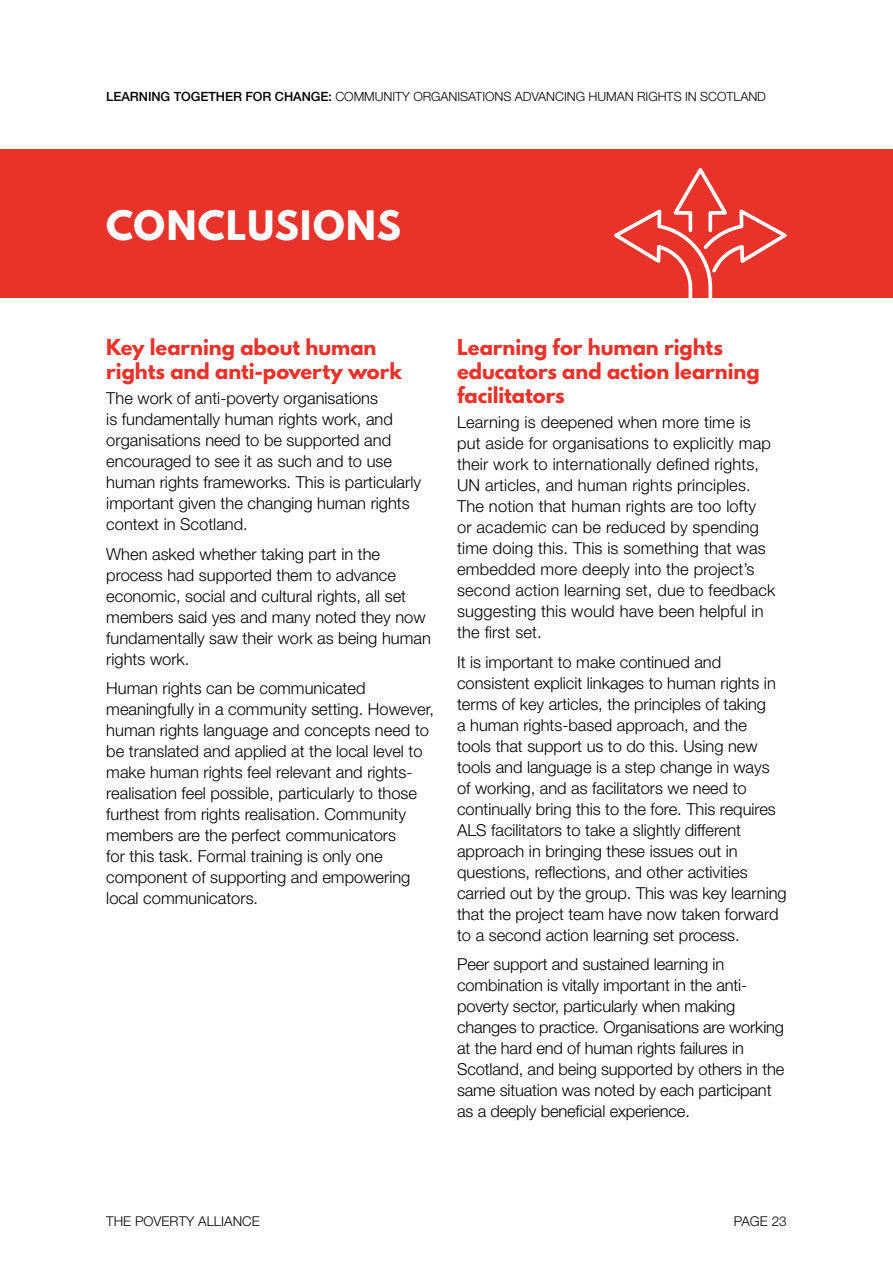
<style>
.page{position:relative;width:893px;height:1263px;background:#fff}
.page>*{position:absolute;margin:0;border:0;box-sizing:border-box;transform-origin:0 0}
.t1{font:700 36px "League Spartan";letter-spacing:.035em;color:#fff}
.t2{font:700 19.5px/24px "League Spartan";letter-spacing:-.005em;color:#e7332a}
.t3{font:300 16.5px/21px "Helvetica Neue LT";color:#000}
.t4{font:300 13.5px "Helvetica Neue LT";color:#000}
.t5{font:300 12.75px "Helvetica Neue LT";letter-spacing:-.005em;color:#000}
.s1{font-weight:500}
</style>
<div class="page">
<div style="left:0;top:149px;width:893px;height:149px;background:#e7332a"></div>
<svg style="left:614px;top:168px;width:173px;height:130px"></svg>
<p class="t5" style="left:106px;top:89px;width:661px"><span class="s1">LEARNING TOGETHER FOR CHANGE:</span> COMMUNITY ORGANISATIONS ADVANCING HUMAN RIGHTS IN SCOTLAND</p>
<h1 class="t1" style="left:106px;top:197px;width:296px">CONCLUSIONS</h1>
<p class="t2" style="left:106px;top:335px;width:297px">Key learning about human rights and anti-poverty work</p>
<p class="t3" style="left:106px;top:387px;width:316px">The work of anti-poverty organisations<br>is fundamentally human rights work, and organisations need to be supported and encouraged to see it as such and to use human rights frameworks. This is particularly important given the changing human rights context in Scotland.</p>
<p class="t3" style="left:106px;top:543px;width:326px">When asked whether taking part in the process had supported them to advance economic, social and cultural rights, all set members said yes and many noted they now fundamentally saw their work as being human rights work.</p>
<p class="t3" style="left:106px;top:677px;width:329px">Human rights can be communicated meaningfully in a community setting. However, human rights language and concepts need to be translated and applied at the local level to make human rights feel relevant and rights&shy;realisation feel possible, particularly to those furthest from rights realisation. Community members are the perfect communicators<br>for this task. Formal training is only one component of supporting and empowering local communicators.</p>
<p class="t2" style="left:457px;top:335px;width:304px">Learning for human rights educators and action learning facilitators</p>
<p class="t3" style="left:457px;top:411px;width:320px">Learning is deepened when more time is put aside for organisations to explicitly map their work to internationally defined rights, UN articles, and human rights principles.<br>The notion that human rights are too lofty<br>or academic can be reduced by spending time doing this. This is something that was embedded more deeply into the project’s second action learning set, due to feedback suggesting this would have been helpful in the first set.</p>
<p class="t3" style="left:457px;top:651px;width:331px">It is important to make continued and consistent explicit linkages to human rights in terms of key articles, the principles of taking<br>a human rights-based approach, and the<br>tools that support us to do this. Using new tools and language is a step change in ways of working, and as facilitators we need to continually bring this to the fore. This requires ALS facilitators to take a slightly different approach in bringing these issues out in questions, reflections, and other activities carried out by the group. This was key learning that the project team have now taken forward to a second action learning set process.</p>
<p class="t3" style="left:457px;top:953px;width:329px">Peer support and sustained learning in combination is vitally important in the anti&shy;poverty sector, particularly when making changes to practice. Organisations are working at the hard end of human rights failures in Scotland, and being supported by others in the same situation was noted by each participant as a deeply beneficial experience.</p>
<p class="t4" style="left:106px;top:1213px;width:155px">THE POVERTY ALLIANCE</p>
<p class="t4" style="left:734px;top:1213px;width:54px">PAGE 23</p>
</div>
